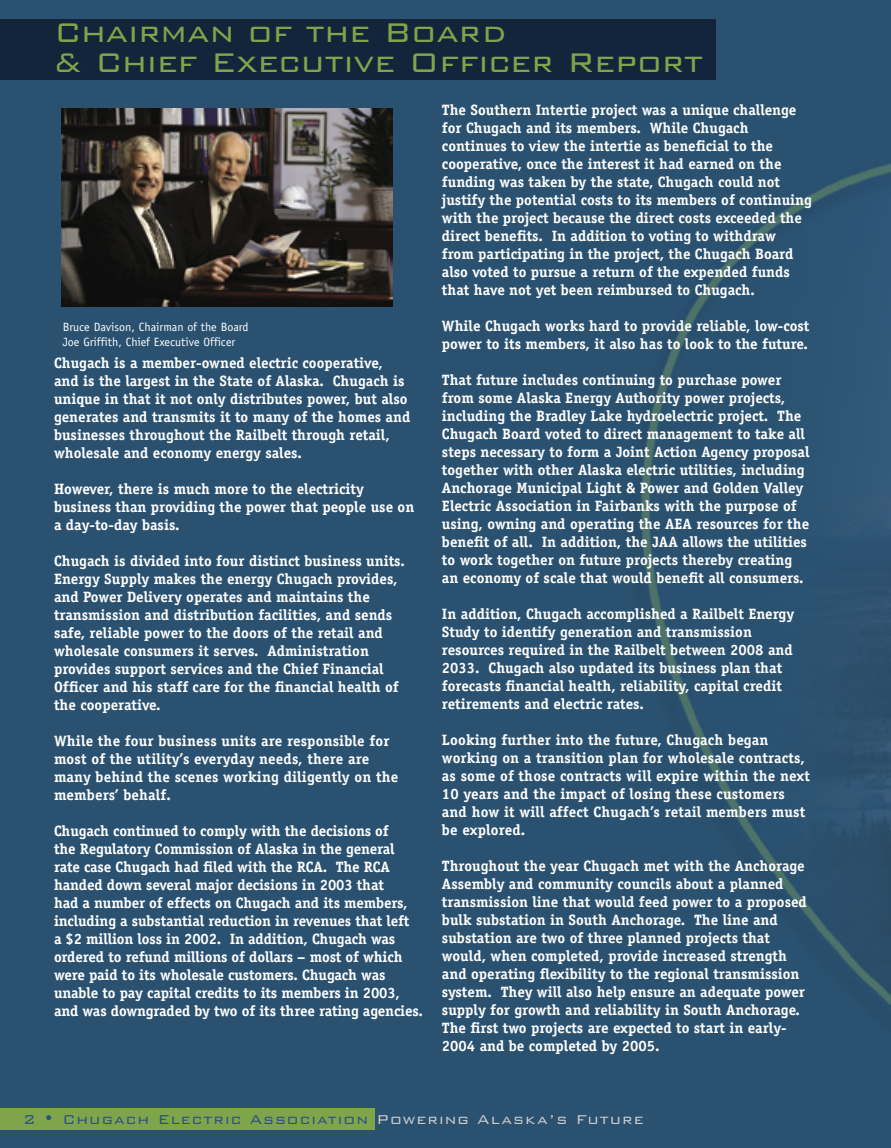
<style>
.page{position:relative;width:891px;height:1148px;background:#2a5170}
.page>*{position:absolute;margin:0;border:0;box-sizing:border-box;transform-origin:0 0}
.t1{font:300 36px/30px "Bank Gothic BT";color:#7fa54b}
.t2{font:300 17.1px "Bank Gothic BT";letter-spacing:.06em;color:#2b5283}
.t3{font:700 15px/18px "Officina Serif";color:#fff}
.t4{font:12px/14.4px "Officina Sans";color:#fff}
.s1{color:#cbcbcb}
</style>
<div class="page">
<div style="left:0;top:19px;width:716px;height:60px;background:#13253b"></div>
<img style="left:61px;top:108px;width:331px;height:198px">
<div style="left:0;top:1108px;width:374px;height:22px;background:#7fa54b"></div>
<h1 class="t1" style="left:54px;top:17px;width:651px">Chairman of the Board<br>&amp; Chief Executive Officer Report</h1>
<p class="t4" style="left:63px;top:320px;width:187px">Bruce Davison, Chairman of the Board<br>Joe Griffith, Chief Executive Officer</p>
<p class="t3" style="left:54px;top:354px;width:358px">Chugach is a member-owned electric cooperative, and is the largest in the State of Alaska. Chugach is unique in that it not only distributes power, but also generates and transmits it to many of the homes and businesses throughout the Railbelt through retail, wholesale and economy energy sales.</p>
<p class="t3" style="left:54px;top:480px;width:362px">However, there is much more to the electricity business than providing the power that people use on a day-to-day basis.</p>
<p class="t3" style="left:54px;top:552px;width:352px">Chugach is divided into four distinct business units.<br>Energy Supply makes the energy Chugach provides, and Power Delivery operates and maintains the transmission and distribution facilities, and sends safe, reliable power to the doors of the retail and wholesale consumers it serves. Administration provides support services and the Chief Financial Officer and his staff care for the financial health of the cooperative.</p>
<p class="t3" style="left:54px;top:732px;width:346px">While the four business units are responsible for most of the utility’s everyday needs, there are many behind the scenes working diligently on the members’ behalf.</p>
<p class="t3" style="left:54px;top:822px;width:370px">Chugach continued to comply with the decisions of<br>the Regulatory Commission of Alaska in the general rate case Chugach had filed with the RCA. The RCA handed down several major decisions in 2003 that<br>had a number of effects on Chugach and its members, including a substantial reduction in revenues that left<br>a $2 million loss in 2002. In addition, Chugach was ordered to refund millions of dollars – most of which were paid to its wholesale customers. Chugach was unable to pay capital credits to its members in 2003, and was downgraded by two of its three rating agencies.</p>
<p class="t3" style="left:442px;top:100px;width:371px">The Southern Intertie project was a unique challenge for Chugach and its members. While Chugach continues to view the intertie as beneficial to the cooperative, once the interest it had earned on the funding was taken by the state, Chugach could not justify the potential costs to its members of continuing with the project because the direct costs exceeded the direct benefits. In addition to voting to withdraw<br>from participating in the project, the Chugach Board also voted to pursue a return of the expended funds that have not yet been reimbursed to Chugach.</p>
<p class="t3" style="left:442px;top:316px;width:369px">While Chugach works hard to provide reliable, low-cost power to its members, it also has to look to the future.</p>
<p class="t3" style="left:442px;top:370px;width:369px">That future includes continuing to purchase power from some Alaska Energy Authority power projects, including the Bradley Lake hydroelectric project. The Chugach Board voted to direct management to take all steps necessary to form a Joint Action Agency proposal together with other Alaska electric utilities, including Anchorage Municipal Light &amp; Power and Golden Valley Electric Association in Fairbanks with the purpose of using, owning and operating the AEA resources for the benefit of all. In addition, the JAA allows the utilities to work together on future projects thereby creating an economy of scale that would benefit all consumers.</p>
<p class="t3" style="left:442px;top:604px;width:354px">In addition, Chugach accomplished a Railbelt Energy Study to identify generation and transmission resources required in the Railbelt between 2008 and 2033. Chugach also updated its business plan that forecasts financial health, reliability, capital credit retirements and electric rates.</p>
<p class="t3" style="left:442px;top:730px;width:369px">Looking further into the future, Chugach began working on a transition plan for wholesale contracts, as some of those contracts will expire within the next 10 years and the impact of losing these customers and how it will affect Chugach’s retail members must be explored.</p>
<p class="t3" style="left:442px;top:856px;width:367px">Throughout the year Chugach met with the Anchorage Assembly and community councils about a planned transmission line that would feed power to a proposed bulk substation in South Anchorage. The line and substation are two of three planned projects that would, when completed, provide increased strength and operating flexibility to the regional transmission system. They will also help ensure an adequate power supply for growth and reliability in South Anchorage.<br>The first two projects are expected to start in early-2004 and be completed by 2005.</p>
<p class="t2" style="left:23px;top:1110px;width:622px">2 • Chugach Electric Association <span class="s1">Powering Alaska’s Future</span></p>
</div>
